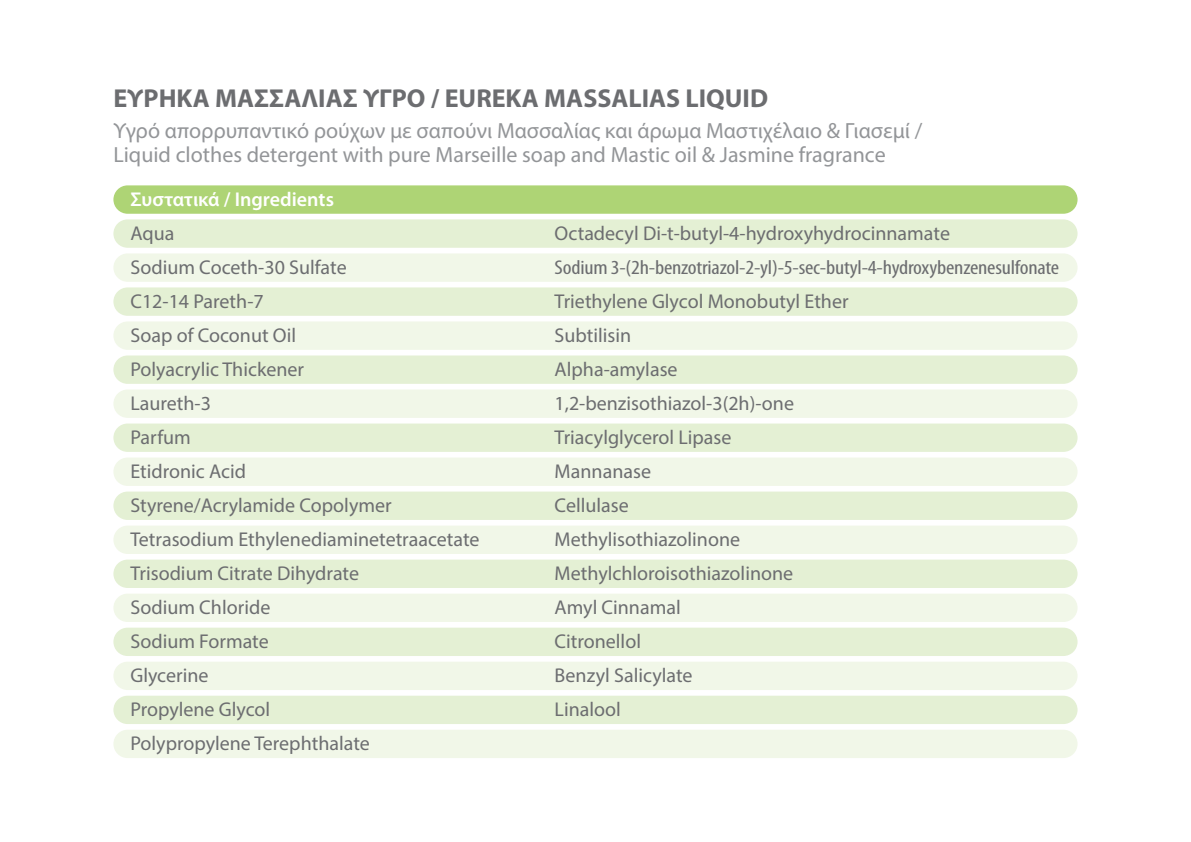
<style>
.page{position:relative;width:1191px;height:842px;background:#fff}
.page>*{position:absolute;margin:0;border:0;box-sizing:border-box;transform-origin:0 0}
.t1{font:700 26px "Myriad Pro";color:#6c6d70}
.t2{font:22px/24px "Myriad Pro";color:#939598}
.t3{font:20px/34px "Myriad Pro";color:#6c6d70}
.t4{font:condensed 20px "Myriad Pro";letter-spacing:-.01em;color:#6c6d70;scale:1.15 1}
.t5{font:600 20px "Myriad Pro";color:#fff}
</style>
<div class="page">
<div style="left:113px;top:185px;width:964px;height:29px;background:#aed475;border-radius:14px"></div>
<div style="left:113px;top:219px;width:964px;height:29px;background:#e4f0d4;border-radius:14px"></div>
<div style="left:113px;top:253px;width:964px;height:29px;background:#f1f7e8;border-radius:14px"></div>
<div style="left:113px;top:287px;width:964px;height:29px;background:#e4f0d4;border-radius:14px"></div>
<div style="left:113px;top:321px;width:964px;height:29px;background:#f1f7e8;border-radius:14px"></div>
<div style="left:113px;top:355px;width:964px;height:29px;background:#e4f0d4;border-radius:14px"></div>
<div style="left:113px;top:389px;width:964px;height:29px;background:#f1f7e8;border-radius:14px"></div>
<div style="left:113px;top:423px;width:964px;height:29px;background:#e4f0d4;border-radius:14px"></div>
<div style="left:113px;top:458px;width:964px;height:28px;background:#f1f7e8;border-radius:14px"></div>
<div style="left:113px;top:492px;width:964px;height:28px;background:#e4f0d4;border-radius:14px"></div>
<div style="left:113px;top:526px;width:964px;height:28px;background:#f1f7e8;border-radius:14px"></div>
<div style="left:113px;top:594px;width:964px;height:28px;background:#f1f7e8;border-radius:14px"></div>
<div style="left:113px;top:560px;width:964px;height:28px;background:#e4f0d4;border-radius:14px"></div>
<div style="left:113px;top:662px;width:964px;height:28px;background:#f1f7e8;border-radius:14px"></div>
<div style="left:113px;top:628px;width:964px;height:28px;background:#e4f0d4;border-radius:14px"></div>
<div style="left:113px;top:730px;width:964px;height:28px;background:#f1f7e8;border-radius:14px"></div>
<div style="left:113px;top:696px;width:964px;height:28px;background:#e4f0d4;border-radius:14px"></div>
<h1 class="t1" style="left:113px;top:83px;width:656px">ΕΥΡΗΚΑ ΜΑΣΣΑΛΙΑΣ ΥΓΡΟ / EUREKA MASSALIAS LIQUID</h1>
<p class="t2" style="left:113px;top:118px;width:810px">Υγρό απορρυπαντικό ρούχων με σαπούνι Μασσαλίας και άρωμα Μαστιχέλαιο &amp; Γιασεμί /<br>Liquid clothes detergent with pure Marseille soap and Mastic oil &amp; Jasmine fragrance</p>
<p class="t5" style="left:130px;top:188px;width:205px">Συστατικά / Ingredients</p>
<p class="t3" style="left:130px;top:216px;width:351px">Aqua<br>Sodium Coceth-30 Sulfate<br>C12-14 Pareth-7<br>Soap of Coconut Oil<br>Polyacrylic Thickener<br>Laureth-3<br>Parfum<br>Etidronic Acid<br>Styrene/Acrylamide Copolymer<br>Tetrasodium Ethylenediaminetetraacetate<br>Trisodium Citrate Dihydrate<br>Sodium Chloride<br>Sodium Formate<br>Glycerine<br>Propylene Glycol<br>Polypropylene Terephthalate</p>
<p class="t3" style="left:554px;top:216px;width:397px">Octadecyl Di-t-butyl-4-hydroxyhydrocinnamate</p>
<p class="t4" style="left:554px;top:257px;width:440px">Sodium 3-(2h-benzotriazol-2-yl)-5-sec-butyl-4-hydroxybenzenesulfonate</p>
<p class="t3" style="left:554px;top:284px;width:295px">Triethylene Glycol Monobutyl Ether<br>Subtilisin<br>Alpha-amylase<br>1,2-benzisothiazol-3(2h)-one<br>Triacylglycerol Lipase<br>Mannanase<br>Cellulase<br>Methylisothiazolinone<br>Methylchloroisothiazolinone<br>Amyl Cinnamal<br>Citronellol<br>Benzyl Salicylate<br>Linalool</p>
</div>
